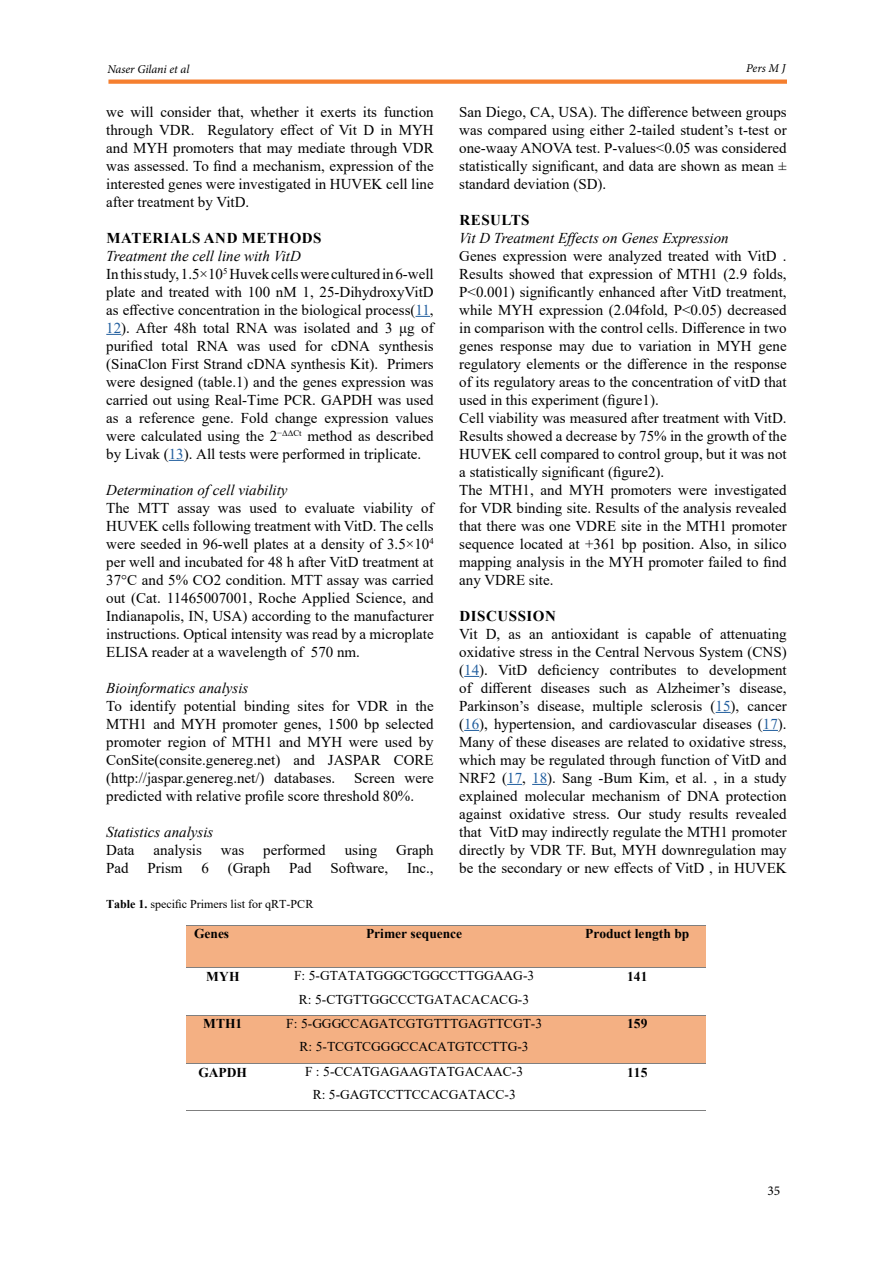
<style>
.page{position:relative;width:893px;height:1263px;background:#fff}
.page>*{position:absolute;margin:0;border:0;box-sizing:border-box;transform-origin:0 0}
.t1{font:15px/18px "Times New Roman";color:#000;text-align:justify}
.t2{font:italic 15px "Times New Roman";color:#000}
.t3{font:700 15px "Times New Roman";letter-spacing:.035em;color:#000}
.t4{font:13.5px "Times New Roman";color:#000}
.t5{font:700 13.5px "Times New Roman";color:#000}
.t6{font:13.5px "Minion Pro";color:#000}
.t7{font:12px "Times New Roman";color:#000}
.t8{font:italic 12px "Minion Pro";letter-spacing:-.005em;color:#000}
.s1{font-style:italic}
.s2{color:#215e9e}
.s3{font-weight:700}
</style>
<div class="page">
<svg style="left:108px;top:80px;width:679px;height:4px;background:#f5863b"></svg>
<svg style="left:416px;top:316px;width:14px;height:1px"></svg>
<svg style="left:106px;top:334px;width:15px;height:1px"></svg>
<svg style="left:169px;top:460px;width:15px;height:1px"></svg>
<svg style="left:464px;top:676px;width:15px;height:1px"></svg>
<svg style="left:716px;top:712px;width:15px;height:1px"></svg>
<svg style="left:464px;top:730px;width:15px;height:1px"></svg>
<svg style="left:763px;top:730px;width:15px;height:1px"></svg>
<svg style="left:507px;top:784px;width:15px;height:1px"></svg>
<svg style="left:532px;top:784px;width:15px;height:1px"></svg>
<div style="left:569px;top:925px;width:137px;height:42px;background:#f4b083"></div>
<div style="left:260px;top:925px;width:309px;height:42px;background:#f4b083"></div>
<div style="left:186px;top:925px;width:74px;height:42px;background:#f4b083"></div>
<hr style="left:186px;top:925px;width:74px;height:1px;background:#7f7f7f">
<hr style="left:260px;top:925px;width:309px;height:1px;background:#7f7f7f">
<hr style="left:570px;top:925px;width:136px;height:1px;background:#7f7f7f">
<hr style="left:186px;top:967px;width:74px;height:1px;background:#7f7f7f">
<hr style="left:260px;top:967px;width:309px;height:1px;background:#7f7f7f">
<hr style="left:570px;top:967px;width:136px;height:1px;background:#7f7f7f">
<div style="left:569px;top:1015px;width:137px;height:48px;background:#f4b083"></div>
<div style="left:260px;top:1015px;width:309px;height:48px;background:#f4b083"></div>
<div style="left:186px;top:1015px;width:74px;height:48px;background:#f4b083"></div>
<hr style="left:186px;top:1015px;width:74px;height:1px;background:#7f7f7f">
<hr style="left:260px;top:1015px;width:309px;height:1px;background:#7f7f7f">
<hr style="left:570px;top:1015px;width:136px;height:1px;background:#7f7f7f">
<hr style="left:186px;top:1063px;width:74px;height:1px;background:#7f7f7f">
<hr style="left:260px;top:1063px;width:309px;height:1px;background:#7f7f7f">
<hr style="left:570px;top:1063px;width:136px;height:1px;background:#7f7f7f">
<hr style="left:186px;top:1110px;width:74px;height:1px;background:#7f7f7f">
<hr style="left:260px;top:1110px;width:309px;height:1px;background:#7f7f7f">
<hr style="left:570px;top:1110px;width:136px;height:1px;background:#7f7f7f">
<p class="t8" style="left:107px;top:61px;width:83px">Naser Gilani et al</p>
<p class="t8" style="left:746px;top:60px;width:41px">Pers M J</p>
<p class="t1" style="left:106px;top:102px;width:329px">we will consider that, whether it exerts its function through VDR. Regulatory effect of Vit D in MYH and MYH promoters that may mediate through VDR was assessed. To find a mechanism, expression of the interested genes were investigated in HUVEK cell line after treatment by VitD.</p>
<p class="t3" style="left:107px;top:227px;width:217px">MATERIALS AND METHODS</p>
<p class="t1" style="left:106px;top:246px;width:329px;text-align:left"><span class="s1">Treatment the cell line with VitD<br></span>In this study, 1.5×10<sup>5</sup> Huvek cells were cultured in 6-well plate and treated with 100 nM 1, 25-DihydroxyVitD as effective concentration in the biological process(<span class="s2">11</span>, <span class="s2">12</span>). After 48h total RNA was isolated and 3 μg of purified total RNA was used for cDNA synthesis (SinaClon First Strand cDNA synthesis Kit). Primers were designed (table.1) and the genes expression was carried out using Real-Time PCR. GAPDH was used as a reference gene. Fold change expression values were calculated using the 2<sup>−ΔΔCt</sup> method as described by Livak (<span class="s2">13</span>). All tests were performed in triplicate.</p>
<p class="t2" style="left:106px;top:479px;width:183px">Determination of cell viability</p>
<p class="t1" style="left:106px;top:498px;width:329px">The MTT assay was used to evaluate viability of HUVEK cells following treatment with VitD. The cells were seeded in 96-well plates at a density of 3.5×10<sup>4 </sup>per well and incubated for 48 h after VitD treatment at 37°C and 5% CO2 condition. MTT assay was carried out (Cat. 11465007001, Roche Applied Science, and Indianapolis, IN, USA) according to the manufacturer instructions. Optical intensity was read by a microplate ELISA reader at a wavelength of 570 nm.</p>
<p class="t2" style="left:106px;top:677px;width:144px">Bioinformatics analysis</p>
<p class="t1" style="left:106px;top:696px;width:329px">To identify potential binding sites for VDR in the MTH1 and MYH promoter genes, 1500 bp selected promoter region of MTH1 and MYH were used by ConSite(consite.genereg.net) and JASPAR CORE (http://jaspar.genereg.net/) databases.</p>
<p class="t1" style="left:106px;top:768px;width:329px;text-indent:248px">Screen were predicted with relative profile score threshold 80%.</p>
<p class="t2" style="left:106px;top:821px;width:109px">Statistics analysis</p>
<p class="t1" style="left:106px;top:840px;width:30px">Data</p>
<p class="t1" style="left:154px;top:840px;width:50px">analysis</p>
<p class="t1" style="left:221px;top:840px;width:25px">was</p>
<p class="t1" style="left:263px;top:840px;width:64px">performed</p>
<p class="t1" style="left:345px;top:840px;width:34px">using</p>
<p class="t1" style="left:396px;top:840px;width:39px">Graph</p>
<p class="t1" style="left:106px;top:858px;width:24px">Pad</p>
<p class="t1" style="left:148px;top:858px;width:37px">Prism</p>
<p class="t1" style="left:201px;top:858px;width:9px">6</p>
<p class="t1" style="left:228px;top:858px;width:44px">(Graph</p>
<p class="t1" style="left:289px;top:858px;width:24px">Pad</p>
<p class="t1" style="left:330px;top:858px;width:59px">Software,</p>
<p class="t1" style="left:407px;top:858px;width:28px">Inc.,</p>
<p class="t7" style="left:106px;top:895px;width:209px"><span class="s3">Table 1.</span> specific Primers list for qRT-PCR</p>
<p class="t1" style="left:459px;top:102px;width:329px">San Diego, CA, USA). The difference between groups was compared using either 2-tailed student’s t-test or one-waay ANOVA test. P-values&lt;0.05 was considered statistically significant, and data are shown as mean ± standard deviation (SD).</p>
<p class="t3" style="left:459px;top:209px;width:72px">RESULTS</p>
<p class="t2" style="left:459px;top:227px;width:271px">Vit D Treatment Effects on Genes Expression</p>
<p class="t1" style="left:459px;top:246px;width:329px;text-align:left">Genes expression were analyzed treated with VitD .<br>Results showed that expression of MTH1 (2.9 folds, P&lt;0.001) significantly enhanced after VitD treatment, while MYH expression (2.04fold, P&lt;0.05) decreased in comparison with the control cells. Difference in two genes response may due to variation in MYH gene regulatory elements or the difference in the response of its regulatory areas to the concentration of vitD that used in this experiment (figure1).<br>Cell viability was measured after treatment with VitD.<br>Results showed a decrease by 75% in the growth of the HUVEK cell compared to control group, but it was not a statistically significant (figure2).<br>The MTH1, and MYH promoters were investigated for VDR binding site. Results of the analysis revealed that there was one VDRE site in the MTH1 promoter sequence located at +361 bp position. Also, in silico mapping analysis in the MYH promoter failed to find any VDRE site.</p>
<p class="t3" style="left:459px;top:605px;width:98px">DISCUSSION</p>
<p class="t1" style="left:459px;top:624px;width:329px">Vit D, as an antioxidant is capable of attenuating oxidative stress in the Central Nervous System (CNS) (<span class="s2">14</span>). VitD deficiency contributes to development of different diseases such as Alzheimer’s disease, Parkinson’s disease, multiple sclerosis (<span class="s2">15</span>), cancer (<span class="s2">16</span>), hypertension, and cardiovascular diseases (<span class="s2">17</span>).<br>Many of these diseases are related to oxidative stress, which may be regulated through function of VitD and NRF2 (<span class="s2">17</span>, <span class="s2">18</span>). Sang -Bum Kim, et al. , in a study explained molecular mechanism of DNA protection against oxidative stress. Our study results revealed that VitD may indirectly regulate the MTH1 promoter directly by VDR TF. But, MYH downregulation may be the secondary or new effects of VitD , in HUVEK</p>
<p class="t5" style="left:194px;top:924px;width:37px">Genes</p>
<p class="t5" style="left:366px;top:924px;width:98px">Primer sequence</p>
<p class="t5" style="left:585px;top:924px;width:106px">Product length bp</p>
<p class="t4" style="left:294px;top:966px;width:242px">F: 5-GTATATGGGCTGGCCTTGGAAG-3</p>
<p class="t5" style="left:627px;top:966px;width:22px">141</p>
<p class="t4" style="left:299px;top:989px;width:232px">R: 5-CTGTTGGCCCTGATACACACG-3</p>
<p class="t5" style="left:206px;top:966px;width:35px">MYH</p>
<p class="t5" style="left:203px;top:1014px;width:41px">MTH1</p>
<p class="t5" style="left:198px;top:1062px;width:50px">GAPDH</p>
<p class="t4" style="left:286px;top:1013px;width:257px">F: 5-GGGCCAGATCGTGTTTGAGTTCGT-3</p>
<p class="t5" style="left:627px;top:1014px;width:22px">159</p>
<p class="t4" style="left:300px;top:1037px;width:231px">R: 5-TCGTCGGGCCACATGTCCTTG-3</p>
<p class="t4" style="left:305px;top:1062px;width:220px">F : 5-CCATGAGAAGTATGACAAC-3</p>
<p class="t5" style="left:627px;top:1062px;width:22px">115</p>
<p class="t4" style="left:313px;top:1085px;width:204px">R: 5-GAGTCCTTCCACGATACC-3</p>
<p class="t6" style="left:767px;top:1181px;width:14px">35</p>
</div>
